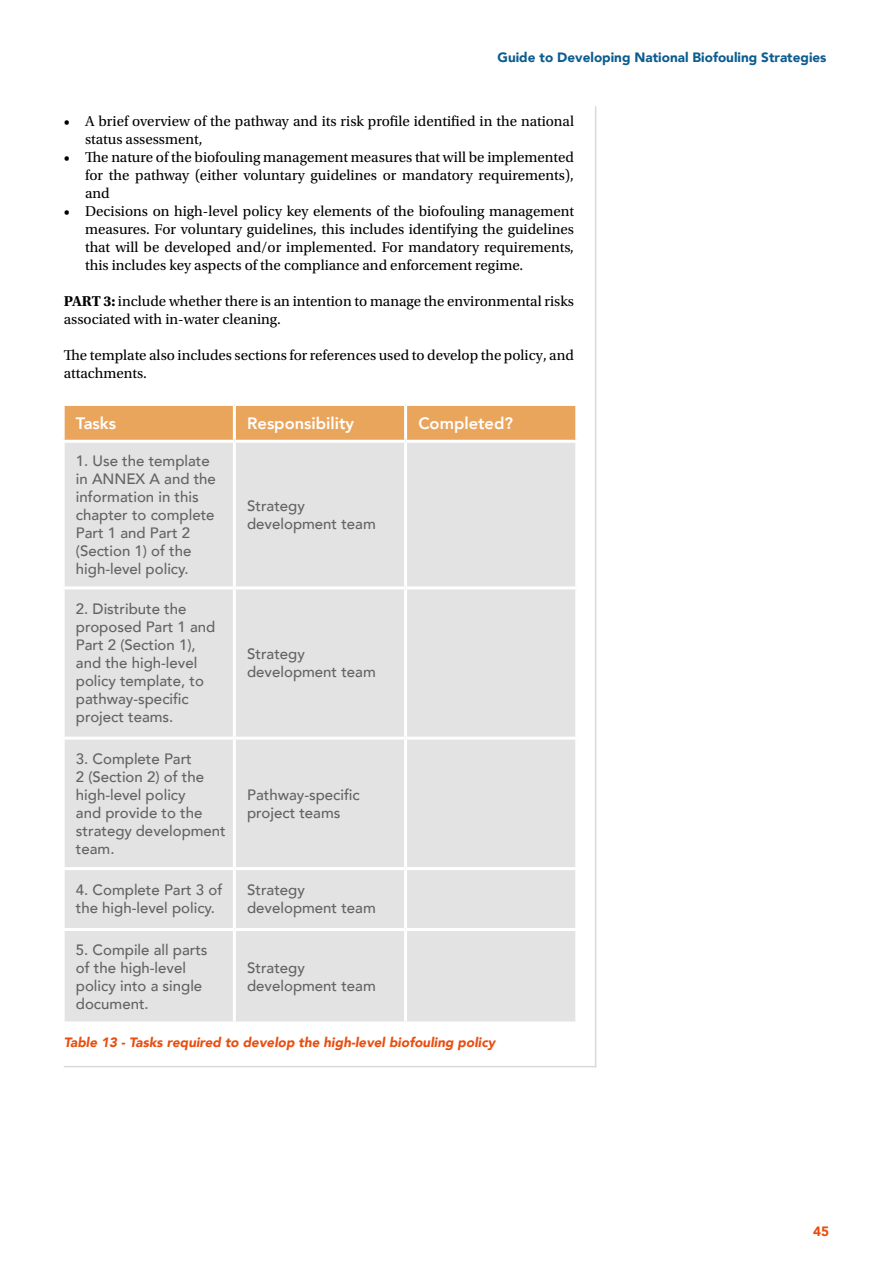
<style>
.page{position:relative;width:893px;height:1263px;background:#fff}
.page>*{position:absolute;margin:0;border:0;box-sizing:border-box;transform-origin:0 0}
.t1{font:800 16.5px "Avenir";color:#fff}
.t2{font:15px/18px "Utopia Std";color:#000}
.t3{font:500 15px/18px "Avenir";color:#646363}
.t4{font:italic 900 13.5px "Avenir";color:#e94e0f}
.t5{font:900 13.5px "Avenir";color:#0c5d90}
.t6{font:900 13.5px "Avenir";color:#e94e0f}
.s1{font-weight:700}
</style>
<div class="page">
<hr style="left:595px;top:106px;width:1px;height:961px;background:#dadada">
<hr style="left:64px;top:1066px;width:532px;height:1px;background:#dadada">
<div style="left:65px;top:406px;width:510px;height:34px;background:#eaa55d"></div>
<div style="left:65px;top:443px;width:510px;height:578px;background:#e3e3e3"></div>
<hr style="left:233px;top:406px;width:3px;height:34px;background:#fff">
<hr style="left:404px;top:406px;width:3px;height:34px;background:#fff">
<hr style="left:233px;top:443px;width:3px;height:143px;background:#fff">
<hr style="left:404px;top:443px;width:3px;height:143px;background:#fff">
<hr style="left:62px;top:586px;width:172px;height:3px;background:#fff">
<hr style="left:234px;top:586px;width:172px;height:3px;background:#fff">
<hr style="left:233px;top:589px;width:3px;height:148px;background:#fff">
<hr style="left:406px;top:586px;width:172px;height:3px;background:#fff">
<hr style="left:404px;top:589px;width:3px;height:148px;background:#fff">
<hr style="left:62px;top:737px;width:172px;height:3px;background:#fff">
<hr style="left:234px;top:737px;width:172px;height:3px;background:#fff">
<hr style="left:233px;top:740px;width:3px;height:127px;background:#fff">
<hr style="left:406px;top:737px;width:172px;height:3px;background:#fff">
<hr style="left:404px;top:740px;width:3px;height:127px;background:#fff">
<hr style="left:62px;top:867px;width:172px;height:3px;background:#fff">
<hr style="left:234px;top:867px;width:172px;height:3px;background:#fff">
<hr style="left:233px;top:870px;width:3px;height:58px;background:#fff">
<hr style="left:406px;top:867px;width:172px;height:3px;background:#fff">
<hr style="left:404px;top:870px;width:3px;height:58px;background:#fff">
<hr style="left:62px;top:928px;width:172px;height:3px;background:#fff">
<hr style="left:234px;top:928px;width:172px;height:3px;background:#fff">
<hr style="left:233px;top:931px;width:3px;height:90px;background:#fff">
<hr style="left:406px;top:928px;width:172px;height:3px;background:#fff">
<hr style="left:404px;top:931px;width:3px;height:90px;background:#fff">
<p class="t5" style="left:497px;top:46px;width:330px">Guide to Developing National Biofouling Strategies</p>
<p class="t2" style="left:85px;top:112px;width:491px;text-indent:-21px">• A brief overview of the pathway and its risk profile identified in the national status assessment,</p>
<p class="t2" style="left:85px;top:148px;width:490px;text-align:justify;text-indent:-21px">• The nature of the biofouling management measures that will be implemented for the pathway (either voluntary guidelines or mandatory requirements), and</p>
<p class="t2" style="left:85px;top:202px;width:490px;text-align:justify;text-indent:-21px">• Decisions on high-level policy key elements of the biofouling management measures. For voluntary guidelines, this includes identifying the guidelines that will be developed and/or implemented. For mandatory requirements, this includes key aspects of the compliance and enforcement regime.</p>
<p class="t2" style="left:64px;top:292px;width:512px"><span class="s1">PART 3:</span> include whether there is an intention to manage the environmental risks associated with in-water cleaning.</p>
<p class="t2" style="left:64px;top:346px;width:512px">The template also includes sections for references used to develop the policy, and attachments.</p>
<p class="t1" style="left:76px;top:410px;width:42px">Tasks</p>
<p class="t1" style="left:247px;top:410px;width:109px">Responsibility</p>
<p class="t1" style="left:418px;top:410px;width:96px">Completed?</p>
<p class="t3" style="left:76px;top:451px;width:142px">1. Use the template in ANNEX A and the information in this chapter to complete<br>Part 1 and Part 2 (Section 1) of the high-level policy.</p>
<p class="t3" style="left:247px;top:496px;width:130px">Strategy development team</p>
<p class="t3" style="left:76px;top:599px;width:141px">2. Distribute the proposed Part 1 and<br>Part 2 (Section 1), and the high-level policy template, to pathway-specific project teams.</p>
<p class="t3" style="left:76px;top:749px;width:151px">3. Complete Part<br>2 (Section 2) of the high-level policy<br>and provide to the strategy development team.</p>
<p class="t3" style="left:247px;top:644px;width:130px">Strategy development team</p>
<p class="t3" style="left:247px;top:785px;width:114px">Pathway-specific project teams</p>
<p class="t3" style="left:76px;top:880px;width:148px">4. Complete Part 3 of the high-level policy.</p>
<p class="t3" style="left:247px;top:880px;width:130px">Strategy development team</p>
<p class="t3" style="left:76px;top:939px;width:133px">5. Compile all parts of the high-level policy into a single document.</p>
<p class="t3" style="left:247px;top:957px;width:130px">Strategy development team</p>
<p class="t4" style="left:64px;top:1031px;width:433px">Table 13 - Tasks required to develop the high-level biofouling policy</p>
<p class="t6" style="left:813px;top:1220px;width:17px">45</p>
</div>
